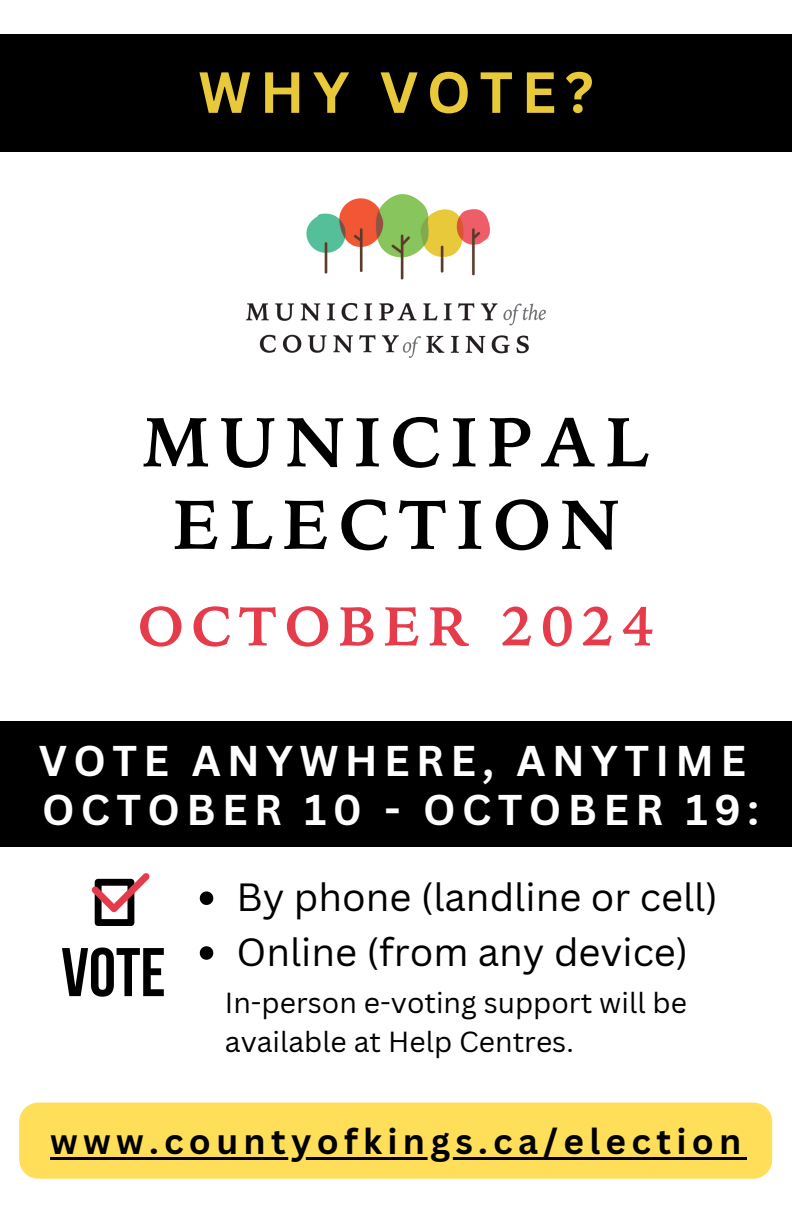
<style>
.page{position:relative;width:792px;height:1224px;background:#fff}
.page>*{position:absolute;margin:0;border:0;box-sizing:border-box;transform-origin:0 0}
.t1{font:700 69.6px/82.4px "Iowan Old Style BT Pro";letter-spacing:.14em;color:#000;text-align:center}
.t2{font:700 68.6px "Bebas Neue";color:#000}
.t3{font:700 56.6px "Canva Sans";letter-spacing:.15em;color:#e8c93a}
.t4{font:700 55px "Iowan Old Style BT Pro";letter-spacing:.135em;color:#e63b4a}
.t5{font:700 41.8px/49.8px "Canva Sans";letter-spacing:.15em;color:#fff}
.t6{font:38.2px "Canva Sans";color:#000}
.t7{font:700 35.2px "Canva Sans";letter-spacing:.15em;color:#000}
.t8{font:28.2px/39px "Canva Sans";color:#000}
</style>
<div class="page">
<div style="left:0;top:35px;width:792px;height:117px;background:#000"></div>
<svg style="left:91px;top:873px;width:59px;height:53px"></svg>
<div style="left:0;top:721px;width:792px;height:126px;background:#000"></div>
<img style="left:246px;top:194px;width:300px;height:164px">
<div style="left:19px;top:1103px;width:753px;height:76px;background:#ffde59"></div>
<hr style="left:50px;top:1157px;width:697px;height:3px;background:#000">
<svg style="left:200px;top:891px;width:13px;height:14px"></svg>
<svg style="left:200px;top:946px;width:13px;height:14px"></svg>
<h4 class="t3" style="left:198px;top:52px;width:397px">WHY VOTE?</h4>
<h2 class="t1" style="left:143px;top:399px;width:507px">MUNICIPAL<br>ELECTION</h2>
<h3 class="t4" style="left:138px;top:589px;width:518px">OCTOBER 2024</h3>
<p class="t5" style="left:39px;top:734px;width:722px">VOTE ANYWHERE, ANYTIME<br>OCTOBER 10 - OCTOBER 19:</p>
<p class="t2" style="left:61px;top:945px;width:106px">VOTE</p>
<p class="t6" style="left:236px;top:870px;width:483px">By phone (landline or cell)</p>
<p class="t6" style="left:236px;top:925px;width:453px">Online (from any device)</p>
<p class="t8" style="left:225px;top:983px;width:464px">In-person e-voting support will be available at Help Centres.</p>
<h1 class="t7" style="left:50px;top:1117px;width:693px">www.countyofkings.ca/election</h1>
</div>
